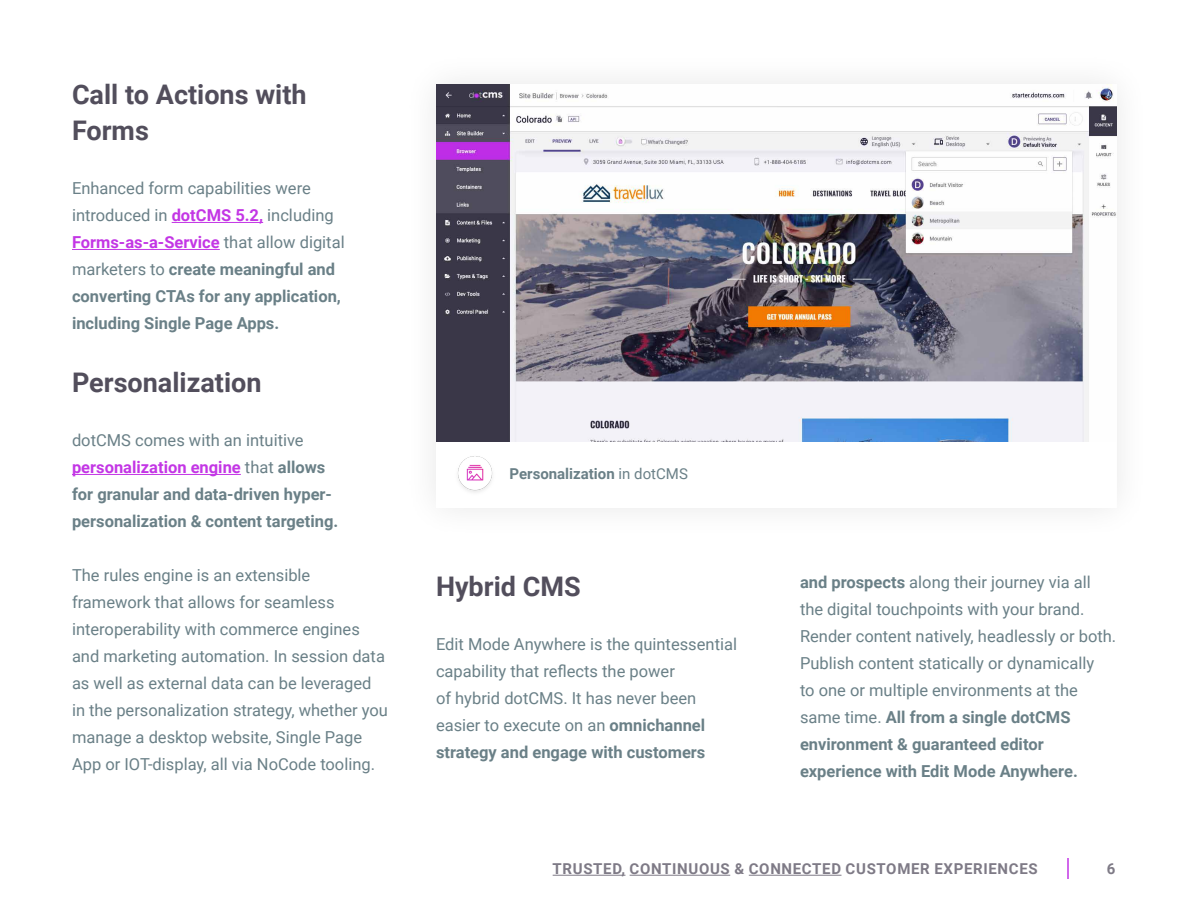
<style>
.page{position:relative;width:1188px;height:918px;background:#fff}
.page>*{position:absolute;margin:0;border:0;box-sizing:border-box;transform-origin:0 0}
.t1{font:700 27px/36px "Roboto";color:#524e5c}
.t2{font:16.5px/27px "Roboto";color:#6a8087}
.t3{font:700 16.5px/27px "Roboto";color:#6a8087}
.t4{font:700 15px "Roboto";letter-spacing:.045em;color:#7e7a86}
.t5{font:700 15px "Roboto";color:#6a8087}
.s1{font-weight:700;color:#c336e5}
.s2{font-weight:700}
.s3{font-weight:400}
.s4{color:#c336e5}
</style>
<div class="page">
<hr style="left:1067px;top:858px;width:2px;height:21px;background:#c336e5">
<hr style="left:553px;top:875px;width:72px;height:1px;background:#7e7a86">
<hr style="left:630px;top:875px;width:100px;height:1px;background:#7e7a86">
<hr style="left:749px;top:875px;width:92px;height:1px;background:#7e7a86">
<hr style="left:172px;top:222px;width:91px;height:1px;background:#c336e5">
<hr style="left:72px;top:249px;width:148px;height:1px;background:#c336e5">
<hr style="left:72px;top:474px;width:169px;height:1px;background:#c336e5">
<img style="left:436px;top:84px;width:680px;height:358px">
<img style="left:457px;top:456px;width:36px;height:37px">
<h1 class="t1" style="left:72px;top:76px;width:236px">Call to Actions with<br>Forms</h1>
<p class="t2" style="left:72px;top:174px;width:274px">Enhanced form capabilities were introduced in <span class="s1">dotCMS 5.2,</span> including <span class="s1">Forms-as-a-Service</span> that allow digital marketers to <span class="s2">create meaningful and converting CTAs for any application, including Single Page Apps.</span></p>
<h1 class="t1" style="left:72px;top:364px;width:191px">Personalization</h1>
<p class="t3" style="left:72px;top:426px;width:268px"><span class="s3">dotCMS comes with an intuitive </span><span class="s4">personalization engine</span> <span class="s3">that</span> allows for granular and data-driven hyper&shy;personalization &amp; content targeting.</p>
<p class="t2" style="left:72px;top:561px;width:317px">The rules engine is an extensible framework that allows for seamless interoperability with commerce engines and marketing automation. In session data as well as external data can be leveraged in the personalization strategy, whether you manage a desktop website, Single Page App or IOT-display, all via NoCode tooling.</p>
<p class="t5" style="left:510px;top:463px;width:180px">Personalization <span class="s3">in dotCMS</span></p>
<h1 class="t1" style="left:436px;top:568px;width:146px">Hybrid CMS</h1>
<p class="t2" style="left:436px;top:630px;width:303px">Edit Mode Anywhere is the quintessential capability that reflects the power<br>of hybrid dotCMS. It has never been easier to execute on an <span class="s2">omnichannel strategy and engage with customers</span></p>
<p class="t2" style="left:800px;top:568px;width:318px"><span class="s2">and prospects</span> along their journey via all the digital touchpoints with your brand.<br>Render content natively, headlessly or both.<br>Publish content statically or dynamically<br>to one or multiple environments at the same time. <span class="s2">All from a single dotCMS environment &amp; guaranteed editor experience with Edit Mode Anywhere.</span></p>
<p class="t4" style="left:553px;top:858px;width:487px">TRUSTED, CONTINUOUS &amp; CONNECTED CUSTOMER EXPERIENCES</p>
<p class="t4" style="left:1107px;top:858px;width:10px">6</p>
</div>
